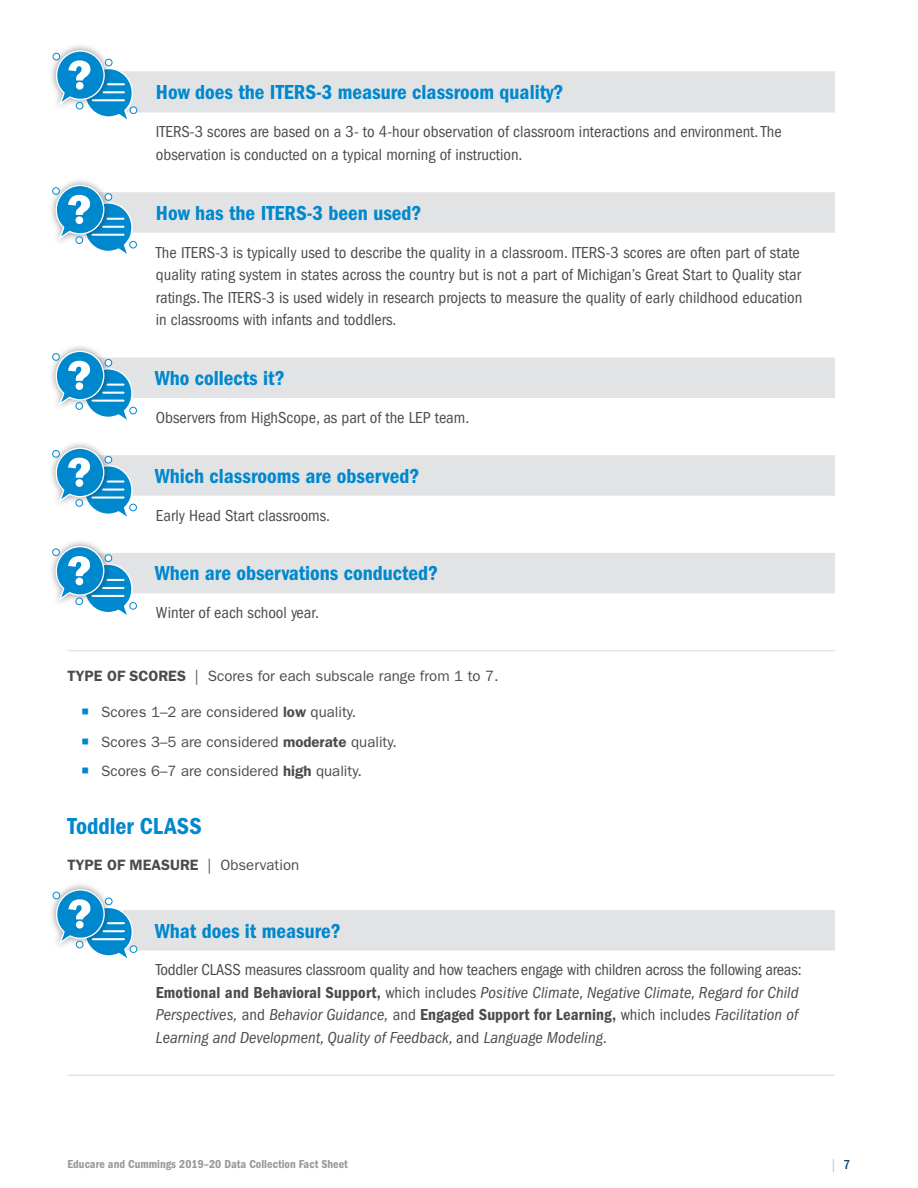
<style>
.page{position:relative;width:918px;height:1188px;background:#fff}
.page>*{position:absolute;margin:0;border:0;box-sizing:border-box;transform-origin:0 0}
.t1{font:24px "ITC Franklin Gothic Std Dm Cd";color:#0088ce}
.Q_Q--Q{font:21px "ITC Franklin Gothic Std Dm Cd";color:#0088ce}
.Q_A--A{font:condensed 16.5px/22.5px "ITC Franklin Gothic Std";color:#4b4c4d}
.Q_A--A-2{font:italic condensed 16.5px/22.5px "ITC Franklin Gothic Std";letter-spacing:.005em;color:#4b4c4d}
.Paragraph{font:15px "ITC Franklin Gothic Std";color:#4b4c4d}
.Paragraph-2{font:600 15px "ITC Franklin Gothic Std";color:#4b4c4d}
.t2{font:13.5px "ITC Franklin Gothic Std Bk X Cp";color:#babdc2}
.t3{font:12px "ITC Franklin Gothic Std Dm Cd";color:#96999d}
.s1{font-weight:600}
.s2{font-weight:400}
.s3{font-style:normal}
.s4{font-family:"ITC Franklin Gothic Std Dm Cd";font-style:normal;font-stretch:normal}
.s5{font-family:"ITC Franklin Gothic Std";font-weight:500;font-stretch:condensed;color:#084673}
</style>
<div class="page">
<svg style="left:133px;top:73px;width:702px;height:520px"></svg>
<hr style="left:129px;top:71px;width:706px;height:2px;background:#e2e3e4">
<hr style="left:68px;top:650px;width:61px;height:1px;background:#e2e3e4">
<hr style="left:129px;top:650px;width:706px;height:1px;background:#e2e3e4">
<hr style="left:68px;top:1075px;width:61px;height:1px;background:#e2e3e4">
<hr style="left:129px;top:1075px;width:706px;height:1px;background:#e2e3e4">
<div style="left:49px;top:43px;width:63px;height:69px;background:#231f20;opacity:.5"></div>
<div style="left:53px;top:53px;width:7px;height:7px;border:1px solid #0088ce;border-radius:50%"></div>
<div style="left:130px;top:107px;width:7px;height:7px;background:#fff;border-radius:50%"></div>
<div style="left:130px;top:107px;width:7px;height:7px;border:1px solid #0088ce;border-radius:50%"></div>
<svg style="left:55px;top:50px;width:79px;height:75px"></svg>
<svg style="left:75px;top:81px;width:10px;height:10px"></svg>
<div style="left:76px;top:82px;width:8px;height:8px;background:#fff;border-radius:50%"></div>
<div style="left:48px;top:177px;width:64px;height:70px;background:#231f20;opacity:.5"></div>
<div style="left:52px;top:187px;width:8px;height:8px;border:1px solid #0088ce;border-radius:50%"></div>
<div style="left:130px;top:241px;width:6px;height:7px;background:#fff;border-radius:50%"></div>
<div style="left:129px;top:241px;width:8px;height:7px;border:1px solid #0088ce;border-radius:50%"></div>
<svg style="left:53px;top:184px;width:80px;height:70px"></svg>
<svg style="left:75px;top:215px;width:9px;height:10px"></svg>
<div style="left:76px;top:216px;width:7px;height:8px;background:#fff;border-radius:50%"></div>
<div style="left:48px;top:343px;width:64px;height:69px;background:#231f20;opacity:.5"></div>
<div style="left:52px;top:353px;width:8px;height:8px;border:1px solid #0088ce;border-radius:50%"></div>
<div style="left:130px;top:407px;width:6px;height:7px;background:#fff;border-radius:50%"></div>
<div style="left:129px;top:407px;width:8px;height:7px;border:1px solid #0088ce;border-radius:50%"></div>
<svg style="left:53px;top:350px;width:80px;height:70px"></svg>
<svg style="left:75px;top:381px;width:9px;height:10px"></svg>
<div style="left:76px;top:382px;width:7px;height:8px;background:#fff;border-radius:50%"></div>
<div style="left:48px;top:440px;width:64px;height:69px;background:#231f20;opacity:.5"></div>
<div style="left:53px;top:450px;width:6px;height:7px;background:#fff;border-radius:50%"></div>
<div style="left:52px;top:450px;width:8px;height:8px;border:1px solid #0088ce;border-radius:50%"></div>
<div style="left:130px;top:504px;width:6px;height:7px;background:#fff;border-radius:50%"></div>
<div style="left:129px;top:504px;width:8px;height:7px;border:1px solid #0088ce;border-radius:50%"></div>
<svg style="left:55px;top:447px;width:78px;height:70px"></svg>
<svg style="left:75px;top:478px;width:9px;height:10px"></svg>
<div style="left:76px;top:479px;width:7px;height:8px;background:#fff;border-radius:50%"></div>
<div style="left:48px;top:539px;width:64px;height:69px;background:#231f20;opacity:.5"></div>
<div style="left:53px;top:549px;width:6px;height:7px;background:#fff;border-radius:50%"></div>
<div style="left:52px;top:549px;width:8px;height:7px;border:1px solid #0088ce;border-radius:50%"></div>
<div style="left:129px;top:602px;width:8px;height:8px;border:1px solid #0088ce;border-radius:50%"></div>
<svg style="left:55px;top:545px;width:81px;height:70px"></svg>
<svg style="left:75px;top:577px;width:9px;height:10px"></svg>
<div style="left:76px;top:578px;width:7px;height:7px;background:#fff;border-radius:50%"></div>
<div style="left:49px;top:882px;width:63px;height:69px;background:#231f20;opacity:.5"></div>
<div style="left:53px;top:892px;width:7px;height:7px;border:1px solid #0088ce;border-radius:50%"></div>
<svg style="left:55px;top:889px;width:780px;height:69px"></svg>
<svg style="left:75px;top:920px;width:10px;height:10px"></svg>
<div style="left:76px;top:921px;width:8px;height:8px;background:#fff;border-radius:50%"></div>
<p class="Q_Q--Q" style="left:156px;top:81px;width:409px">How does the ITERS-3 measure classroom quality?</p>
<p class="Q_A--A" style="left:156px;top:121px;width:627px">ITERS-3 scores are based on a 3- to 4-hour observation of classroom interactions and environment. The observation is conducted on a typical morning of instruction.</p>
<p class="Q_Q--Q" style="left:156px;top:201px;width:267px">How has the ITERS-3 been used?</p>
<p class="Q_A--A" style="left:156px;top:241px;width:648px">The ITERS-3 is typically used to describe the quality in a classroom. ITERS-3 scores are often part of state quality rating system in states across the country but is not a part of Michigan’s Great Start to Quality star ratings. The ITERS-3 is used widely in research projects to measure the quality of early childhood education in classrooms with infants and toddlers.</p>
<p class="Q_Q--Q" style="left:155px;top:366px;width:131px">Who collects it?</p>
<p class="Q_A--A" style="left:156px;top:406px;width:315px">Observers from HighScope, as part of the LEP team.</p>
<p class="Q_Q--Q" style="left:155px;top:464px;width:266px">Which classrooms are observed?</p>
<p class="Q_A--A" style="left:156px;top:504px;width:176px">Early Head Start classrooms.</p>
<p class="Q_Q--Q" style="left:155px;top:561px;width:285px">When are observations conducted?</p>
<p class="Q_A--A" style="left:156px;top:602px;width:165px">Winter of each school year.</p>
<p class="Paragraph" style="left:68px;top:668px;width:433px"><span class="s1">TYPE OF SCORES</span> | Scores for each subscale range from 1 to 7.</p>
<p class="Paragraph" style="left:101px;top:704px;width:257px">Scores 1–2 are considered <span class="s1">low</span> quality.</p>
<p class="Paragraph" style="left:101px;top:733px;width:297px">Scores 3–5 are considered <span class="s1">moderate</span> quality.</p>
<p class="Paragraph" style="left:101px;top:762px;width:262px">Scores 6–7 are considered <span class="s1">high</span> quality.</p>
<h2 class="t1" style="left:68px;top:813px;width:136px">Toddler CLASS</h2>
<p class="Paragraph-2" style="left:68px;top:856px;width:233px">TYPE OF MEASURE <span class="s2">| Observation</span></p>
<p class="Q_Q--Q" style="left:155px;top:919px;width:187px">What does it measure?</p>
<p class="Q_A--A-2" style="left:156px;top:959px;width:647px"><span class="s3">Toddler CLASS measures classroom quality and how teachers engage with children across the following areas:<br></span><span class="s4">Emotional and Behavioral Support,</span> <span class="s3">which includes</span> Positive Climate, Negative Climate, Regard for Child Perspectives, <span class="s3">and</span> Behavior Guidance, <span class="s3">and</span> <span class="s4">Engaged Support for Learning,</span> <span class="s3">which includes</span> Facilitation of Learning and Development, Quality of Feedback, <span class="s3">and</span> Language Modeling.</p>
<p class="t3" style="left:68px;top:1157px;width:282px">Educare and Cummings 2019–20 Data Collection Fact Sheet</p>
<p class="t2" style="left:830px;top:1158px;width:22px">| <span class="s5">7</span></p>
</div>
